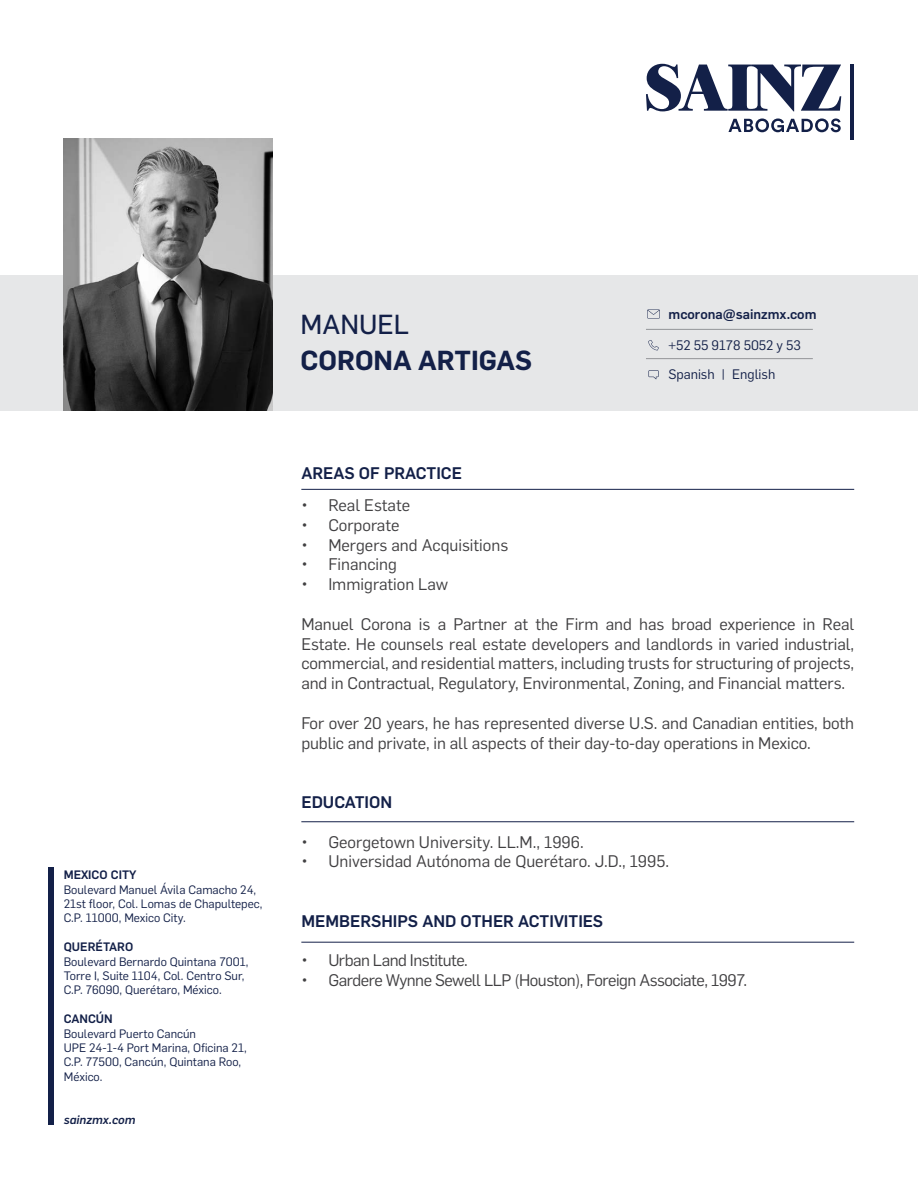
<style>
.page{position:relative;width:918px;height:1188px;background:#fff}
.page>*{position:absolute;margin:0;border:0;box-sizing:border-box;transform-origin:0 0}
.t1{font:600 27px "Flama";color:#132048}
.t2{font:27px "Flama Basic";color:#132048}
.t3{font:16.5px/19.8px "Flama";letter-spacing:-.005em;color:#414042;text-align:justify}
.t4{font:16.5px "Flama";letter-spacing:-.03em;color:#414042}
.t5{font:500 16.5px "Flama";color:#132048}
.t6{font:13.5px/28.5px "Flama";color:#132048}
.t7{font:500 13.5px "Flama";color:#132048}
.t8{font:12px/14.4px "Flama";color:#132048}
.t9{font:500 12px "Flama";color:#132048}
.t10{font:italic 500 12px "Flama";color:#132048}
</style>
<div class="page">
<hr style="left:850px;top:64px;width:4px;height:76px;background:#132048">
<svg style="left:646px;top:64px;width:195px;height:47px"></svg>
<svg style="left:728px;top:118px;width:113px;height:14px"></svg>
<hr style="left:301px;top:489px;width:553px;height:1px;background:#132048">
<hr style="left:301px;top:821px;width:553px;height:1px;background:#132048">
<div style="left:0;top:275px;width:918px;height:136px;background:#e6e7e8"></div>
<img style="left:64px;top:139px;width:208px;height:272px">
<hr style="left:301px;top:942px;width:553px;height:1px;background:#132048">
<div style="left:48px;top:868px;width:5px;height:257px;background:#132048"></div>
<svg style="left:648px;top:340px;width:11px;height:10px"></svg>
<svg style="left:647px;top:310px;width:13px;height:8px"></svg>
<svg style="left:648px;top:370px;width:11px;height:9px"></svg>
<hr style="left:646px;top:329px;width:167px;height:1px;background:#939598">
<hr style="left:646px;top:358px;width:167px;height:1px;background:#939598">
<p class="t9" style="left:64px;top:866px;width:74px">MEXICO CITY</p>
<p class="t8" style="left:64px;top:881px;width:200px">Boulevard Manuel Ávila Camacho 24,<br>21st floor, Col. Lomas de Chapultepec,<br>C.P. 11000, Mexico City.</p>
<p class="t9" style="left:64px;top:938px;width:71px">QUERÉTARO</p>
<p class="t8" style="left:64px;top:953px;width:186px">Boulevard Bernardo Quintana 7001,<br>Torre I, Suite 1104, Col. Centro Sur,<br>C.P. 76090, Querétaro, México.</p>
<p class="t9" style="left:64px;top:1010px;width:51px">CANCÚN</p>
<p class="t8" style="left:64px;top:1025px;width:184px">Boulevard Puerto Cancún<br>UPE 24-1-4 Port Marina, Oficina 21,<br>C.P. 77500, Cancún, Quintana Roo,<br>México.</p>
<p class="t10" style="left:64px;top:1111px;width:73px">sainzmx.com</p>
<h1 class="t2" style="left:301px;top:305px;width:110px">MANUEL</h1>
<h1 class="t1" style="left:301px;top:341px;width:233px">CORONA ARTIGAS</h1>
<p class="t7" style="left:668px;top:304px;width:150px">mcorona@sainzmx.com</p>
<p class="t6" style="left:668px;top:331px;width:134px">+52 55 9178 5052 y 53<br>Spanish | English</p>
<p class="t5" style="left:301px;top:461px;width:162px">AREAS OF PRACTICE</p>
<p class="t3" style="left:301px;top:494px;width:110px">• Real Estate</p>
<p class="t3" style="left:301px;top:514px;width:100px">• Corporate</p>
<p class="t3" style="left:301px;top:534px;width:208px">• Mergers and Acquisitions</p>
<p class="t3" style="left:301px;top:554px;width:97px">• Financing</p>
<p class="t3" style="left:301px;top:573px;width:148px">• Immigration Law</p>
<p class="t3" style="left:301px;top:613px;width:554px">Manuel Corona is a Partner at the Firm and has broad experience in Real Estate. He counsels real estate developers and landlords in varied industrial, commercial, and residential matters, including trusts for structuring of projects, and in Contractual, Regulatory, Environmental, Zoning, and Financial matters.</p>
<p class="t3" style="left:301px;top:712px;width:554px">For over 20 years, he has represented diverse U.S. and Canadian entities, both public and private, in all aspects of their day-to-day operations in Mexico.</p>
<p class="t5" style="left:301px;top:790px;width:92px">EDUCATION</p>
<p class="t3" style="left:301px;top:831px;width:284px">• Georgetown University. LL.M., 1996.</p>
<p class="t3" style="left:301px;top:851px;width:369px">• Universidad Autónoma de Querétaro. J.D., 1995.</p>
<p class="t5" style="left:301px;top:909px;width:303px">MEMBERSHIPS AND OTHER ACTIVITIES</p>
<p class="t4" style="left:301px;top:949px;width:168px">• Urban Land Institute.</p>
<p class="t4" style="left:301px;top:969px;width:447px">• Gardere Wynne Sewell LLP (Houston), Foreign Associate, 1997.</p>
</div>
